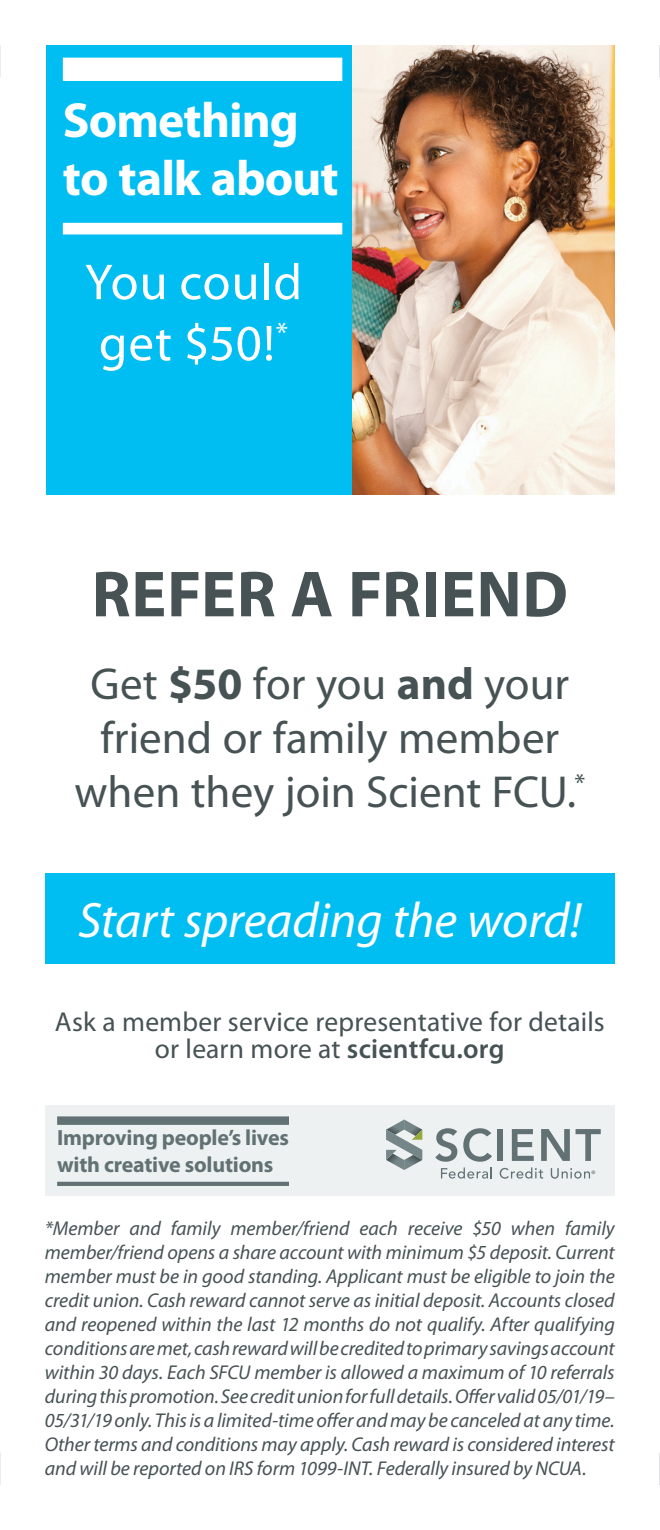
<style>
.page{position:relative;width:660px;height:1530px;background:#fff}
.page>*{position:absolute;margin:0;border:0;box-sizing:border-box;transform-origin:0 0}
.Paragraph{font:700 65.75px "Myriad Pro";letter-spacing:.01em;color:#465254}
.Paragraph-2{font:51px/61px "Myriad Pro";letter-spacing:.02em;color:#fff}
.Paragraph-3{font:italic 50px "Myriad Pro";letter-spacing:-.005em;color:#fff}
.t1{font:700 49.5px/57.5px "Myriad Pro";letter-spacing:-.02em;color:#fff}
.Paragraph-4{font:45px/54px "Myriad Pro";color:#465254;text-align:center}
.Paragraph-5{font:27.5px/27.5px "Myriad Pro";letter-spacing:.01em;color:#465254;text-align:center}
.t2{font:700 22px/26.5px "Myriad Pro";letter-spacing:-.01em;color:#627274}
.t3{font:italic 20px/24px "Myriad Pro";letter-spacing:-.005em;color:#465254;text-align:justify}
.t4{font:11px "Myriad Pro";color:#627274}
.s1{font-weight:700}
.s2{font-weight:600}
</style>
<div class="page">
<hr style="left:0;top:45px;width:1px;height:32px;background:#dcddde">
<hr style="left:659px;top:45px;width:1px;height:32px;background:#dcddde">
<hr style="left:0;top:1453px;width:1px;height:32px;background:#dcddde">
<hr style="left:659px;top:1453px;width:1px;height:32px;background:#dcddde">
<div style="left:46px;top:45px;width:567px;height:450px;background:#00bdf2"></div>
<img style="left:353px;top:45px;width:262px;height:450px">
<div style="left:45px;top:874px;width:570px;height:90px;background:#00bdf2"></div>
<div style="left:45px;top:1105px;width:570px;height:90px;background:#eef1f2"></div>
<div style="left:57px;top:1116px;width:232px;height:9px;background:#627274"></div>
<hr style="left:57px;top:1182px;width:232px;height:4px;background:#627274">
<svg style="left:386px;top:1120px;width:36px;height:50px"></svg>
<div style="left:497px;top:1129px;width:6px;height:32px;background:#627274"></div>
<svg style="left:512px;top:1129px;width:22px;height:32px"></svg>
<svg style="left:541px;top:1129px;width:29px;height:32px"></svg>
<svg style="left:576px;top:1129px;width:25px;height:32px"></svg>
<svg style="left:435px;top:1128px;width:57px;height:51px"></svg>
<svg style="left:500px;top:1167px;width:43px;height:12px"></svg>
<svg style="left:551px;top:1168px;width:39px;height:11px"></svg>
<div style="left:63px;top:58px;width:279px;height:23px;background:#fff"></div>
<div style="left:63px;top:223px;width:279px;height:12px;background:#fff"></div>
<p class="t1" style="left:63px;top:90px;width:277px">Something to talk about</p>
<p class="Paragraph-2" style="left:85px;top:251px;width:219px">You could get $50!<sup>*</sup></p>
<p class="Paragraph" style="left:92px;top:551px;width:478px">REFER A FRIEND</p>
<p class="Paragraph-4" style="left:74px;top:656px;width:512px">Get <span class="s1">$50</span> for you <span class="s1">and</span> your friend or family member when they join Scient FCU.<sup>*</sup></p>
<p class="Paragraph-3" style="left:78px;top:889px;width:505px">Start spreading the word!</p>
<p class="Paragraph-5" style="left:55px;top:1007px;width:551px">Ask a member service representative for details or learn more at <span class="s2">scientfcu.org</span></p>
<p class="t2" style="left:57px;top:1124px;width:233px">Improving people’s lives with creative solutions</p>
<p class="t4" style="left:591px;top:1167px;width:6px">®</p>
<p class="t3" style="left:45px;top:1216px;width:572px">*Member and family member/friend each receive $50 when family member/friend opens a share account with minimum $5 deposit. Current member must be in good standing. Applicant must be eligible to join the credit union. Cash reward cannot serve as initial deposit. Accounts closed and reopened within the last 12 months do not qualify. After qualifying conditions are met, cash reward will be credited to primary savings account within 30 days. Each SFCU member is allowed a maximum of 10 referrals during this promotion. See credit union for full details. Offer valid 05/01/19– 05/31/19 only. This is a limited-time offer and may be canceled at any time.<br>Other terms and conditions may apply. Cash reward is considered interest and will be reported on IRS form 1099-INT. Federally insured by NCUA.</p>
</div>
